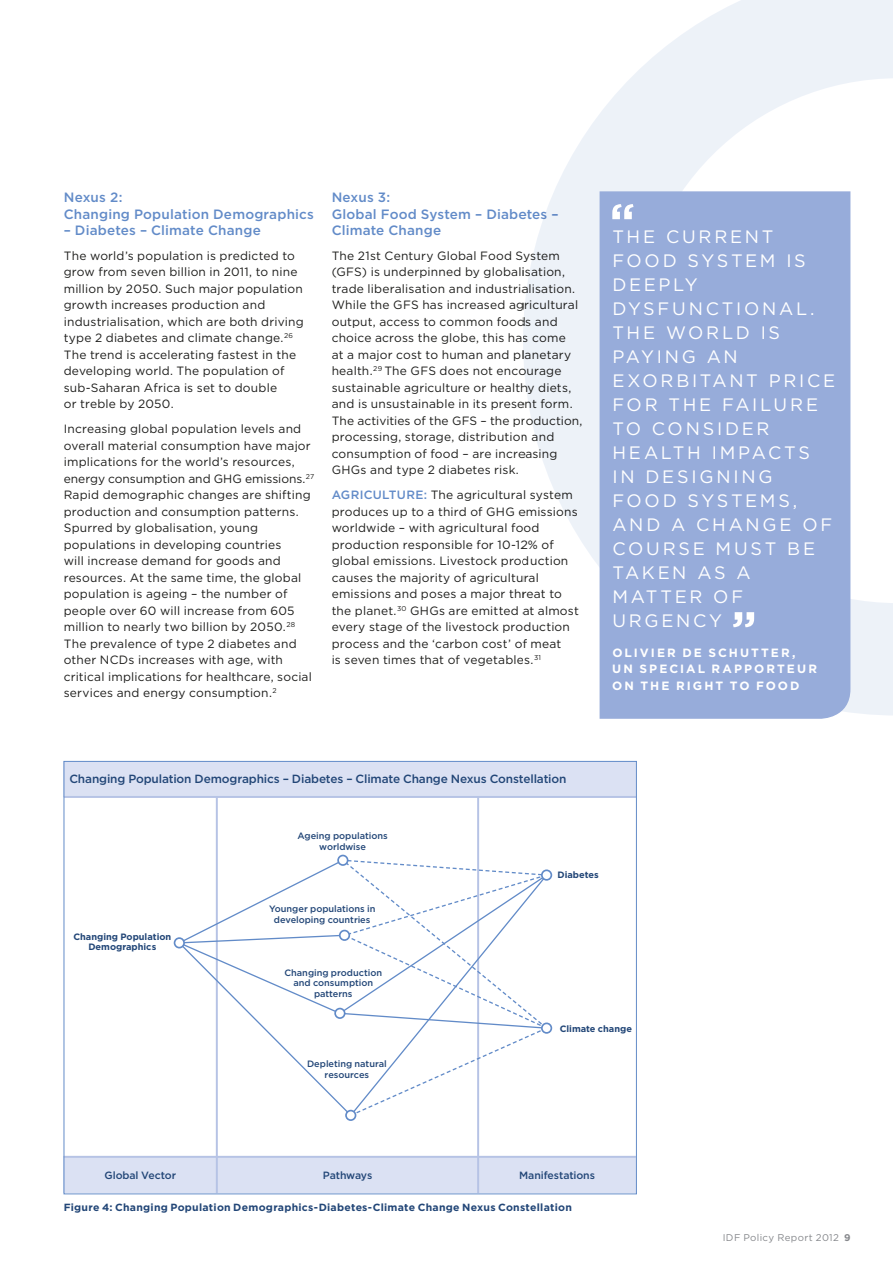
<style>
.page{position:relative;width:893px;height:1263px;background:#fff}
.page>*{position:absolute;margin:0;border:0;box-sizing:border-box;transform-origin:0 0}
.t1{font:18px/24px "Gotham";letter-spacing:.155em;color:#fff}
.t2{font:500 13.5px/16.5px "Gotham";letter-spacing:.01em;color:#628bc8}
.t3{font:12px/16.5px "Gotham";letter-spacing:.015em;color:#1d1d1b}
.t4{font:700 12px/16.5px "Gotham";letter-spacing:.17em;color:#fff}
.t5{font:500 11.85px "Gotham";letter-spacing:-.015em;color:#224677}
.t6{font:500 10.5px "Gotham";letter-spacing:-.01em;color:#224677}
.t7{font:700 10.35px "Gotham";letter-spacing:.025em;color:#224677}
.t8{font:9.75px "Gotham";letter-spacing:.035em;color:#86888c}
.t9{font:500 9.15px/10.5px "Gotham";letter-spacing:-.005em;color:#224677;text-align:center}
.t10{font:700 9.15px/10.5px "Gotham";color:#224677;text-align:center}
.s1{font-weight:500;color:#628bc8}
.s2{font-weight:700}
</style>
<div class="page">
<div style="left:64px;top:1157px;width:572px;height:36px;background:#dbe1f3"></div>
<div style="left:64px;top:761px;width:572px;height:36px;background:#dbe1f3"></div>
<hr style="left:216px;top:797px;width:2px;height:396px;background:#b6c3e5">
<hr style="left:477px;top:797px;width:2px;height:396px;background:#b6c3e5">
<hr style="left:64px;top:796px;width:572px;height:2px;background:#b6c3e5">
<hr style="left:64px;top:1156px;width:572px;height:2px;background:#b6c3e5">
<svg style="left:174px;top:855px;width:378px;height:266px"></svg>
<svg style="left:523px;top:0;width:370px;height:715px"></svg>
<div style="left:600px;top:191px;width:250px;height:528px;background:#97acda"></div>
<svg style="left:612px;top:204px;width:21px;height:15px"></svg>
<svg style="left:733px;top:612px;width:21px;height:15px"></svg>
<p class="t2" style="left:64px;top:189px;width:252px">N exus 2:<br>Changing Population Demographics</p>
<p class="t2" style="left:64px;top:222px;width:199px">– Diabetes – Climate Change</p>
<p class="t3" style="left:64px;top:247px;width:241px">The world’s population is predicted to grow from seven billion in 2011, to nine million by 2050. Such major population growth increases production and industrialisation, which are both driving type 2 diabetes and climate change.<sup>26<br></sup>The trend is accelerating fastest in the developing world. The population of sub-Saharan Africa is set to double<br>or treble by 2050.</p>
<p class="t3" style="left:64px;top:420px;width:252px">Increasing global population levels and overall material consumption have major implications for the world’s resources, energy consumption and GHG emissions.<sup>27<br></sup>Rapid demographic changes are shifting production and consumption patterns.<br>Spurred by globalisation, young populations in developing countries<br>will increase demand for goods and resources. At the same time, the global population is ageing – the number of people over 60 will increase from 605 million to nearly two billion by 2050.<sup>28<br></sup>The prevalence of type 2 diabetes and other N CDs increases with age, with critical implications for healthcare, social services and energy consumption.<sup>2</sup></p>
<p class="t2" style="left:332px;top:189px;width:228px">N exus 3:<br>Global Food System – Diabetes –<br>Climate Change</p>
<p class="t3" style="left:332px;top:247px;width:252px">The 21st Century Global Food System (GFS) is underpinned by globalisation, trade liberalisation and industrialisation.<br>While the GFS has increased agricultural output, access to common foods and choice across the globe, this has come<br>at a major cost to human and planetary health.<sup>29</sup> The GFS does not encourage sustainable agriculture or healthy diets, and is unsustainable in its present form.<br>The activities of the GFS – the production, processing, storage, distribution and consumption of food – are increasing GHGs and type 2 diabetes risk.</p>
<p class="t3" style="left:332px;top:486px;width:249px"><span class="s1">AGRICULTURE:</span> The agricultural system produces up to a third of GHG emissions worldwide – with agricultural food production responsible for 10-12% of global emissions. Livestock production causes the majority of agricultural emissions and poses a major threat to the planet.<sup>30</sup> GHGs are emitted at almost every stage of the livestock production process and the ‘carbon cost’ of meat<br>is seven times that of vegetables.<sup>31</sup></p>
<h1 class="t1" style="left:612px;top:224px;width:70px">Th ecurr</h1>
<h1 class="t1" style="left:612px;top:224px;width:204px;text-indent:118px">ent food system is deeply<br>dysfu ncti onal .<br>Th e world</h1>
<h1 class="t1" style="left:761px;top:320px;width:21px">i s</h1>
<h1 class="t1" style="left:612px;top:344px;width:127px;text-indent:52px">ng an exorbi</h1>
<h1 class="t1" style="left:612px;top:344px;width:13px">payi</h1>
<h1 class="t1" style="left:700px;top:368px;width:83px">tant pric</h1>
<h1 class="t1" style="left:823px;top:368px;width:14px">e</h1>
<h1 class="t1" style="left:612px;top:392px;width:124px">for the failur</h1>
<h1 class="t1" style="left:806px;top:392px;width:14px">e</h1>
<h1 class="t1" style="left:612px;top:416px;width:153px">to consider health impac</h1>
<h1 class="t1" style="left:784px;top:440px;width:27px">ts</h1>
<h1 class="t1" style="left:612px;top:464px;width:186px">in desig ning food system s, and a cha</h1>
<h1 class="t1" style="left:612px;top:512px;width:216px;text-indent:133px">ng e of cour se must be tak en as a matter of<br>urg</h1>
<h1 class="t1" style="left:662px;top:608px;width:47px">ency</h1>
<p class="t4" style="left:612px;top:644px;width:196px">Olivier D e Schu tter ,<br>UN Special Rappor teur o n the Right to Foo d</p>
<p class="t5" style="left:69px;top:771px;width:499px">Changing Population Demographics – Diabetes – Climate Change Nexus Constellation</p>
<p class="t10" style="left:73px;top:931px;width:99px">Changing Population<br>Demographics</p>
<p class="t9" style="left:298px;top:831px;width:92px">Ageing populations worldwise</p>
<p class="t9" style="left:269px;top:904px;width:108px">Younger populations in developing countries</p>
<p class="t9" style="left:284px;top:967px;width:99px">Changing production and consumption patterns</p>
<p class="t10" style="left:557px;top:870px;width:43px">Diabetes</p>
<p class="t9" style="left:307px;top:1059px;width:81px">Depleting natural resources</p>
<p class="t10" style="left:560px;top:1023px;width:74px">Climate change</p>
<p class="t6" style="left:105px;top:1168px;width:73px">Global Vector</p>
<p class="t6" style="left:323px;top:1168px;width:51px">Pathways</p>
<p class="t6" style="left:519px;top:1168px;width:77px">Manifestations</p>
<p class="t7" style="left:64px;top:1200px;width:510px">Figure 4: Changing Population Demographics-Diabetes-Climate Change Nexus Constellation</p>
<p class="t8" style="left:723px;top:1231px;width:129px">IDF Policy Report 2012 <span class="s2">9</span></p>
</div>
